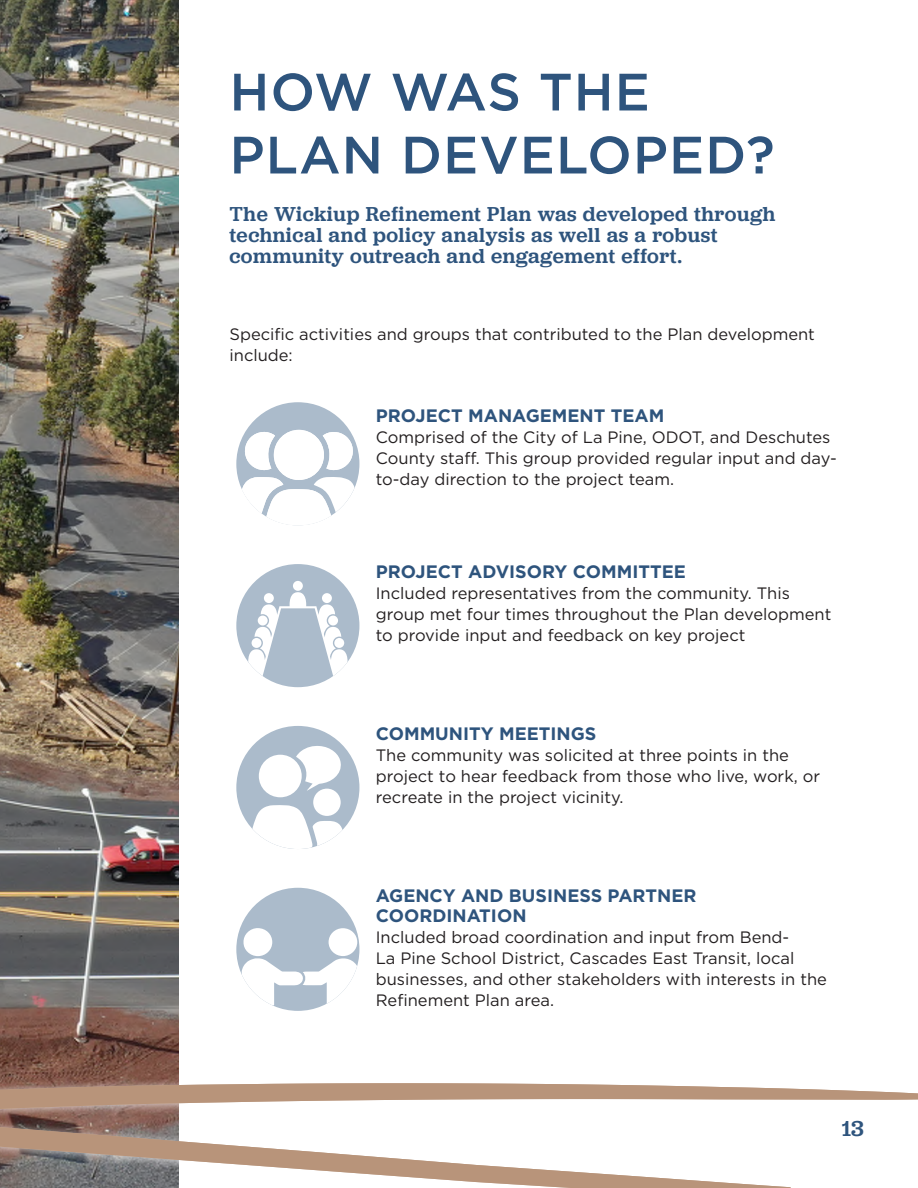
<style>
.page{position:relative;width:918px;height:1188px;background:#fff}
.page>*{position:absolute;margin:0;border:0;box-sizing:border-box;transform-origin:0 0}
.Heading_1{font:500 52.5px/63px "Gotham";letter-spacing:.02em;color:#2e547d}
.t1{font:500 22.5px "Jubilat";color:#2e547d}
.Callout{font:500 21px/21px "Jubilat";letter-spacing:.03em;color:#2e547d}
.Heading_4{font:700 18px/19.5px "Gotham";color:#2e547d}
.t2{font:16.5px/21px "Gotham";color:#231f20}
</style>
<div class="page">
<img style="left:0;top:0;width:178px;height:957px">
<div style="left:236px;top:402px;width:123px;height:123px;background:#abbbcb;border-radius:50%"></div>
<svg style="left:236px;top:430px;width:123px;height:95px"></svg>
<div style="left:236px;top:726px;width:123px;height:123px;background:#abbbcb;border-radius:50%"></div>
<svg style="left:248px;top:805px;width:100px;height:44px"></svg>
<div style="left:259px;top:755px;width:43px;height:42px;background:#fff;border-radius:50%"></div>
<svg style="left:296px;top:746px;width:45px;height:45px"></svg>
<div style="left:313px;top:789px;width:28px;height:27px;background:#fff;border-radius:50%"></div>
<div style="left:236px;top:564px;width:123px;height:123px;background:#abbbcb;border-radius:50%"></div>
<svg style="left:248px;top:581px;width:100px;height:95px"></svg>
<div style="left:236px;top:888px;width:123px;height:123px;background:#abbbcb;border-radius:50%"></div>
<div style="left:243px;top:928px;width:29px;height:28px;background:#fff;border-radius:50%"></div>
<div style="left:329px;top:928px;width:28px;height:28px;background:#fff;border-radius:50%"></div>
<svg style="left:0;top:957px;width:359px;height:126px"></svg>
<svg style="left:0;top:1083px;width:918px;height:105px"></svg>
<p class="Heading_1" style="left:230px;top:60px;width:547px">HOW WAS THE<br>PLAN DEVELOPED?</p>
<p class="Callout" style="left:230px;top:203px;width:547px">The Wickiup Refinement Plan was developed through technical and policy analysis as well as a robust community outreach and engagement effort.</p>
<p class="t2" style="left:230px;top:323px;width:587px">Specific activities and groups that contributed to the Plan development include:</p>
<p class="Heading_4" style="left:376px;top:406px;width:290px">PROJECT MANAGEMENT TEAM</p>
<p class="t2" style="left:376px;top:426px;width:463px">Comprised of the City of La Pine, ODOT, and Deschutes<br>County staff. This group provided regular input and day&shy;to-day direction to the project team.</p>
<p class="Heading_4" style="left:376px;top:562px;width:312px">PROJECT ADVISORY COMMITTEE</p>
<p class="t2" style="left:376px;top:583px;width:457px">Included representatives from the community. This group met four times throughout the Plan development to provide input and feedback on key project</p>
<p class="Heading_4" style="left:376px;top:724px;width:222px">COMMUNITY MEETINGS</p>
<p class="t2" style="left:376px;top:745px;width:446px">The community was solicited at three points in the project to hear feedback from those who live, work, or recreate in the project vicinity.</p>
<p class="Heading_4" style="left:376px;top:886px;width:322px">AGENCY AND BUSINESS PARTNER<br>COORDINATION</p>
<p class="t2" style="left:376px;top:926px;width:453px">Included broad coordination and input from Bend-<br>La Pine School District, Cascades East Transit, local businesses, and other stakeholders with interests in the Refinement Plan area.</p>
<h2 class="t1" style="left:841px;top:1114px;width:24px">13</h2>
</div>
